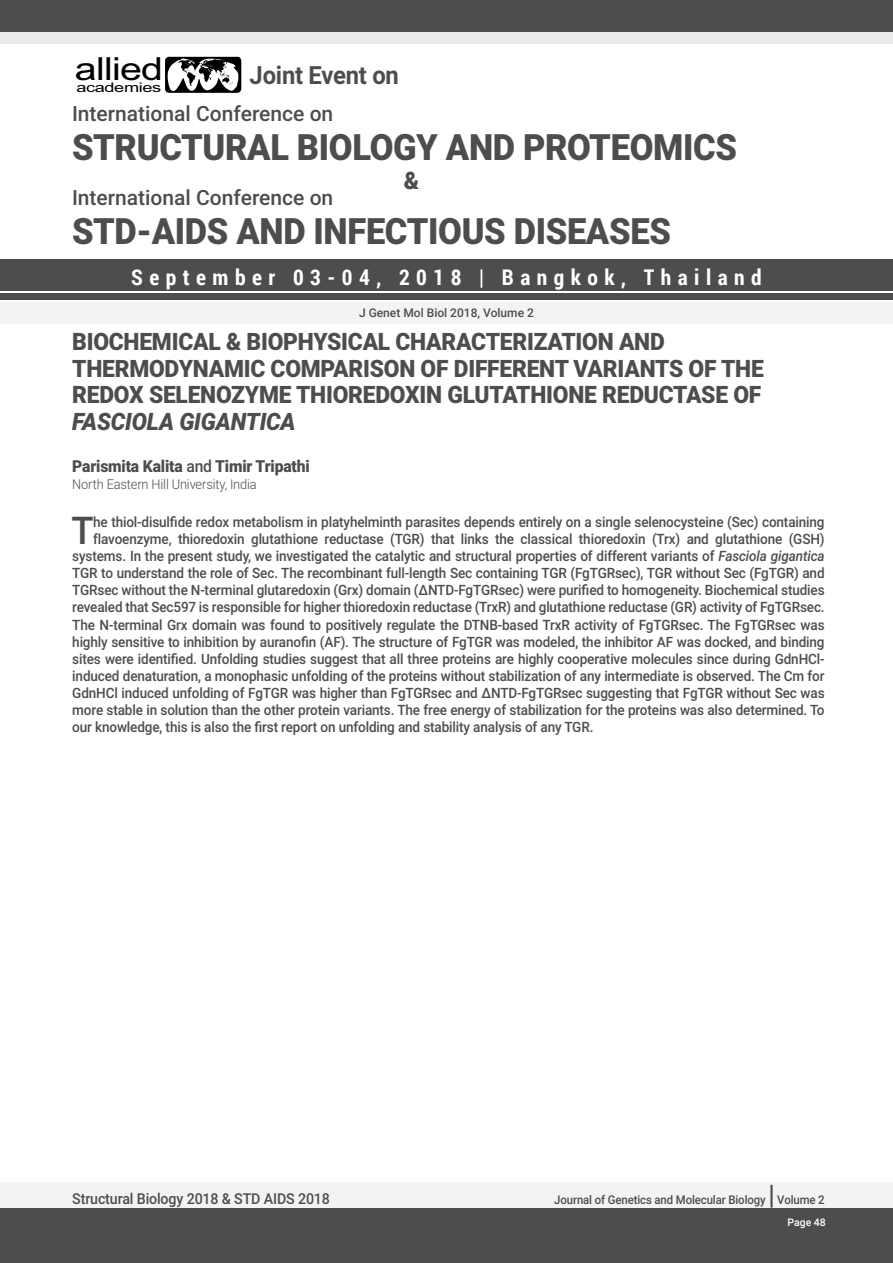
<style>
.page{position:relative;width:893px;height:1263px;background:#fff}
.page>*{position:absolute;margin:0;border:0;box-sizing:border-box;transform-origin:0 0}
.t1{font:500 38.25px "Roboto";color:#4d4d4f;scale:.95 1}
.t2{font:900 36.3px "Roboto";letter-spacing:-.01em;color:#4d4d4f;scale:.95 1}
.t3{font:31.8px "Arial";letter-spacing:-.02em;color:#000;scale:1.24 1}
.t4{font:500 27px "Roboto";color:#4d4d4f;scale:.95 1}
.t5{font:700 25.05px "Roboto";letter-spacing:-.01em;color:#4d4d4f;scale:.95 1}
.t6{font:900 24.15px "Roboto";color:#4d4d4f;scale:.95 1}
.t7{font:900 24px/26.4px "Roboto";letter-spacing:-.01em;color:#4d4d4f;scale:.95 1}
.t8{font:italic 900 24px "Roboto";letter-spacing:-.01em;color:#4d4d4f;scale:.95 1}
.t9{font:700 21.6px "Roboto Condensed";letter-spacing:.3em;color:#fff}
.t10{font:500 21px "Roboto";color:#4d4d4f}
.t11{font:900 16.5px "Roboto";letter-spacing:-.01em;color:#4d4d4f;scale:.95 1}
.t12{font:500 15px "Roboto";letter-spacing:-.01em;color:#4d4d4f;scale:.95 1}
.t13{font:500 14.25px "Roboto";letter-spacing:-.01em;color:#4d4d4f;scale:.95 1}
.t14{font:300 13.5px "Roboto";letter-spacing:-.01em;color:#4d4d4f;scale:.95 1}
.t15{font:13.35px "Arial";letter-spacing:-.02em;color:#000;scale:1.36 1}
.t16{font:500 12px "Roboto";letter-spacing:-.01em;color:#4d4d4f;scale:.95 1}
.t17{font:500 12px "Roboto";letter-spacing:-.01em;color:#4d4d4f}
.t18{font:500 10.5px "Roboto";color:#fff}
.s1{font-weight:500}
.s2{font-style:italic}
</style>
<div class="page">
<div style="left:0;top:1182px;width:893px;height:27px;background:#f3f3f4"></div>
<div style="left:0;top:1209px;width:893px;height:54px;background:#4d4d4f"></div>
<div style="left:0;top:13px;width:893px;height:31px;background:#eaeaeb"></div>
<div style="left:0;top:259px;width:893px;height:31px;background:#4d4d4f"></div>
<div style="left:0;top:0;width:893px;height:31px;background:#4d4d4f"></div>
<div style="left:0;top:293px;width:893px;height:7px;background:#4d4d4f"></div>
<div style="left:0;top:302px;width:893px;height:21px;background:#f3f3f4"></div>
<svg style="left:165px;top:57px;width:76px;height:36px"></svg>
<h3 class="t3" style="left:75px;top:48px;width:73px">allied</h3>
<p class="t15" style="left:76px;top:79px;width:64px">academies</p>
<h3 class="t5" style="left:250px;top:58px;width:159px">Joint Event on</h3>
<h3 class="t10" style="left:72px;top:99px;width:263px">International Conference on</h3>
<h2 class="t2" style="left:72px;top:122px;width:701px">STRUCTURAL BIOLOGY AND PROTEOMICS</h2>
<h3 class="t6" style="left:404px;top:163px;width:18px">&amp;</h3>
<h3 class="t10" style="left:72px;top:183px;width:263px">International Conference on</h3>
<h2 class="t2" style="left:72px;top:206px;width:632px">STD-AIDS AND INFECTIOUS DISEASES</h2>
<h3 class="t9" style="left:131px;top:262px;width:632px">September 03-04, 2018 | Bangkok, Thailand</h3>
<p class="t17" style="left:359px;top:304px;width:176px">J Genet Mol Biol 2018, Volume 2</p>
<h3 class="t7" style="left:72px;top:328px;width:729px">BIOCHEMICAL &amp; BIOPHYSICAL CHARACTERIZATION AND<br>THERMODYNAMIC COMPARISON OF DIFFERENT VARIANTS OF THE<br>REDOX SELENOZYME THIOREDOXIN GLUTATHIONE REDUCTASE OF</h3>
<h3 class="t8" style="left:72px;top:404px;width:237px">FASCIOLA GIGANTICA</h3>
<p class="t11" style="left:72px;top:455px;width:252px">Parismita Kalita <span class="s1">and</span> Timir Tripathi</p>
<p class="t14" style="left:72px;top:474px;width:196px">North Eastern Hill University, India</p>
<h1 class="t1" style="left:71px;top:504px;width:25px">T</h1>
<p class="t13" style="left:93px;top:512px;width:771px">he thiol-disulfide redox metabolism in platyhelminth parasites depends entirely on a single selenocysteine (Sec) containing</p>
<p class="t13" style="left:93px;top:529px;width:771px">flavoenzyme, thioredoxin glutathione reductase (TGR) that links the classical thioredoxin (Trx) and glutathione (GSH)</p>
<p class="t13" style="left:72px;top:546px;width:793px">systems. In the present study, we investigated the catalytic and structural properties of different variants of <span class="s2">Fasciola gigantica</span></p>
<p class="t13" style="left:72px;top:563px;width:793px">TGR to understand the role of Sec. The recombinant full-length Sec containing TGR (FgTGRsec), TGR without Sec (FgTGR) and</p>
<p class="t13" style="left:72px;top:580px;width:793px">TGRsec without the N-terminal glutaredoxin (Grx) domain (ΔNTD-FgTGRsec) were purified to homogeneity. Biochemical studies</p>
<p class="t13" style="left:72px;top:597px;width:793px">revealed that Sec597 is responsible for higher thioredoxin reductase (TrxR) and glutathione reductase (GR) activity of FgTGRsec.</p>
<p class="t13" style="left:72px;top:614px;width:793px">The N-terminal Grx domain was found to positively regulate the DTNB-based TrxR activity of FgTGRsec. The FgTGRsec was</p>
<p class="t13" style="left:72px;top:631px;width:793px">highly sensitive to inhibition by auranofin (AF). The structure of FgTGR was modeled, the inhibitor AF was docked, and binding</p>
<p class="t13" style="left:72px;top:649px;width:793px">sites were identified. Unfolding studies suggest that all three proteins are highly cooperative molecules since during GdnHCl-</p>
<p class="t13" style="left:72px;top:666px;width:793px">induced denaturation, a monophasic unfolding of the proteins without stabilization of any intermediate is observed. The Cm for</p>
<p class="t13" style="left:72px;top:683px;width:793px">GdnHCl induced unfolding of FgTGR was higher than FgTGRsec and ΔNTD-FgTGRsec suggesting that FgTGR without Sec was</p>
<p class="t13" style="left:72px;top:700px;width:793px">more stable in solution than the other protein variants. The free energy of stabilization for the proteins was also determined. To</p>
<p class="t13" style="left:72px;top:717px;width:550px">our knowledge, this is also the first report on unfolding and stability analysis of any TGR.</p>
<p class="t12" style="left:72px;top:1189px;width:273px">Structural Biology 2018 &amp; STD AIDS 2018</p>
<p class="t16" style="left:554px;top:1192px;width:224px">Journal of Genetics and Molecular Biology</p>
<h3 class="t4" style="left:768px;top:1176px;width:8px">|</h3>
<p class="t16" style="left:777px;top:1192px;width:51px">Volume 2</p>
<p class="t18" style="left:787px;top:1215px;width:40px">Page 48</p>
</div>
